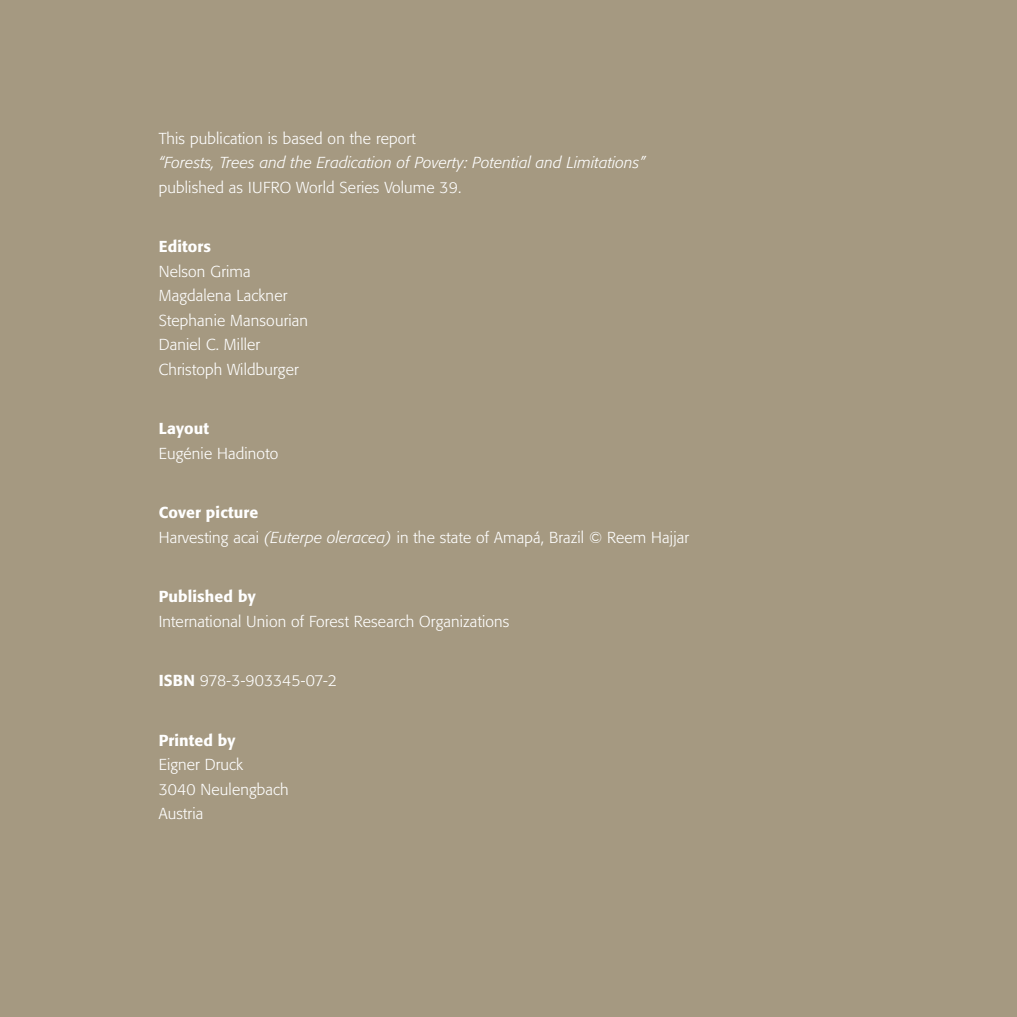
<style>
.page{position:relative;width:1017px;height:1017px;background:#a59981}
.page>*{position:absolute;margin:0;border:0;box-sizing:border-box;transform-origin:0 0}
.t1{font:300 15.75px/24.5px "Formata";letter-spacing:.01em;color:#fff}
.t2{font:italic 300 15.75px "Formata";letter-spacing:.01em;color:#fff}
.t3{font:500 15.75px "Formata";letter-spacing:.01em;color:#fff}
.t4{font:300 15.75px "Formata";letter-spacing:-.01em;color:#fff}
.s1{font-weight:500}
.s2{font-style:italic}
</style>
<div class="page">
<p class="t1" style="left:159px;top:126px;width:259px">This publication is based on the report</p>
<p class="t2" style="left:159px;top:153px;width:488px">“Forests, Trees and the Eradication of Poverty: Potential and Limitations”</p>
<p class="t1" style="left:159px;top:175px;width:304px">published as IUFRO World Series Volume 39.</p>
<p class="t3" style="left:159px;top:237px;width:54px">Editors</p>
<p class="t1" style="left:159px;top:259px;width:151px">Nelson Grima<br>Magdalena Lackner<br>Stephanie Mansourian<br>Daniel C. Miller<br>Christoph Wildburger</p>
<p class="t3" style="left:159px;top:419px;width:52px">Layout</p>
<p class="t1" style="left:159px;top:441px;width:121px">Eugénie Hadinoto</p>
<p class="t1" style="left:159px;top:501px;width:532px"><span class="s1">Cover picture<br></span>Harvesting acai <span class="s2">(Euterpe oleracea)</span> in the state of Amapá, Brazil © Reem Hajjar</p>
<p class="t3" style="left:159px;top:587px;width:98px">Published by</p>
<p class="t1" style="left:159px;top:609px;width:352px">International Union of Forest Research Organizations</p>
<p class="t4" style="left:159px;top:671px;width:180px"><span class="s1">ISBN</span> 978-3-903345-07-2</p>
<p class="t3" style="left:159px;top:731px;width:78px">Printed by</p>
<p class="t1" style="left:159px;top:753px;width:132px">Eigner Druck<br>3040 Neulengbach<br>Austria</p>
</div>
